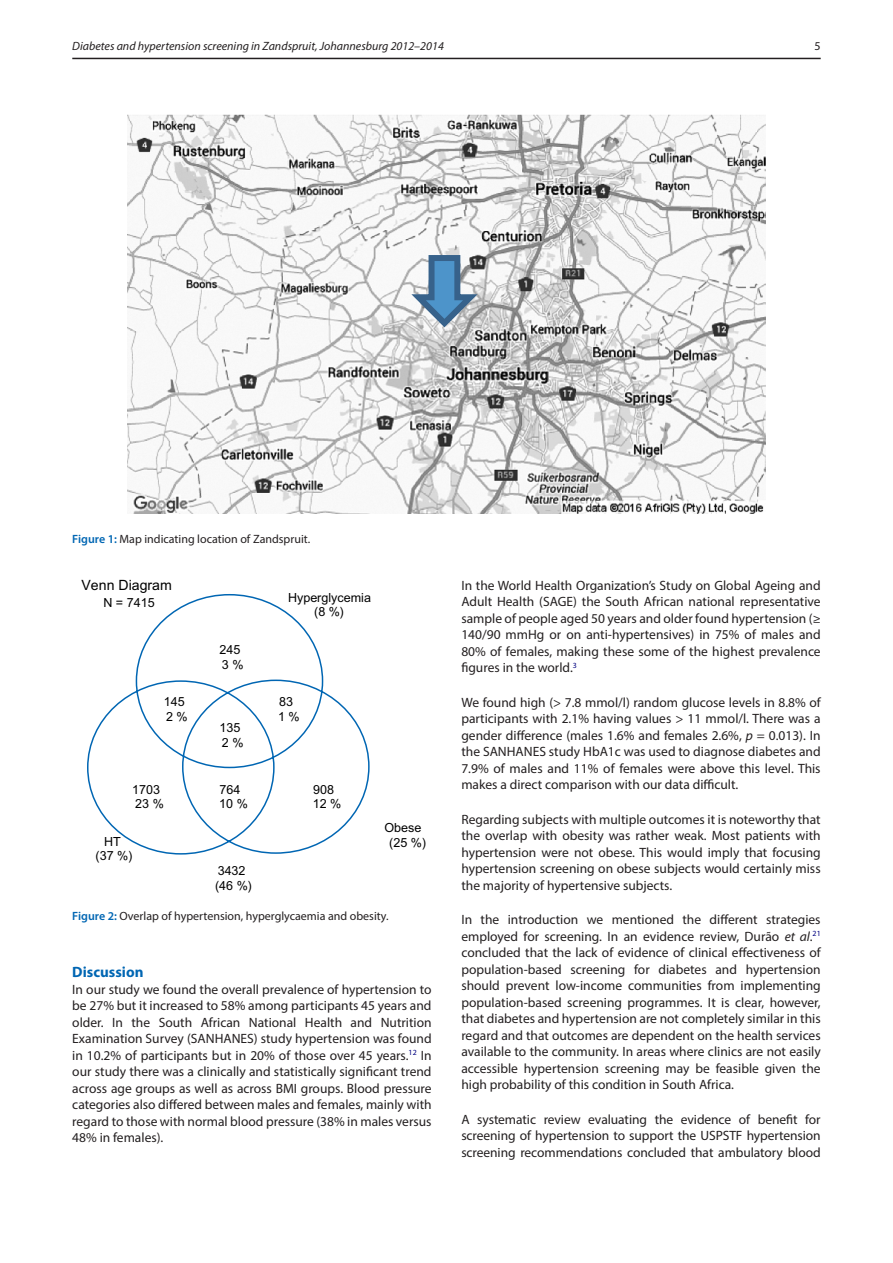
<style>
.page{position:relative;width:893px;height:1263px;background:#fff}
.page>*{position:absolute;margin:0;border:0;box-sizing:border-box;transform-origin:0 0}
.t1{font:700 15px "Myriad Pro";color:#0166b3}
.t2{font:14.1px "Arial";color:#000}
.t3{font:13.5px/16.5px "Myriad Pro";color:#231f20;text-align:justify}
.t4{font:12.6px/14.9px "Arial";color:#000}
.t5{font:12px "Myriad Pro";color:#231f20}
.t6{font:italic 12px "Myriad Pro";color:#231f20}
.s1{font-weight:600;color:#0166b3}
.s2{font-style:italic}
</style>
<div class="page">
<hr style="left:72px;top:58px;width:749px;height:1px;background:#231f20">
<img style="left:128px;top:115px;width:637px;height:399px">
<svg style="left:410px;top:252px;width:75px;height:80px"></svg>
<svg style="left:87px;top:594px;width:283px;height:261px"></svg>
<p class="t6" style="left:72px;top:39px;width:373px">Diabetes and hypertension screening in Zandspruit, Johannesburg 2012–2014</p>
<p class="t5" style="left:814px;top:39px;width:8px">5</p>
<p class="t5" style="left:72px;top:531px;width:239px"><span class="s1">Figure 1:</span> Map indicating location of Zandspruit.</p>
<p class="t2" style="left:82px;top:576px;width:92px">Venn Diagram</p>
<p class="t4" style="left:103px;top:595px;width:53px">N = 7415</p>
<p class="t4" style="left:288px;top:590px;width:85px">Hyperglycemia</p>
<p class="t4" style="left:314px;top:604px;width:32px">(8 %)</p>
<p class="t4" style="left:220px;top:642px;width:26px">245<br>3 %</p>
<p class="t4" style="left:164px;top:694px;width:26px">145<br>2 %</p>
<p class="t4" style="left:278px;top:694px;width:23px">83<br>1 %</p>
<p class="t4" style="left:220px;top:720px;width:26px">135<br>2 %</p>
<p class="t4" style="left:104px;top:834px;width:18px">HT</p>
<p class="t4" style="left:132px;top:782px;width:33px">1703<br>23 %</p>
<p class="t4" style="left:96px;top:848px;width:38px">(37 %)</p>
<p class="t4" style="left:219px;top:782px;width:30px">764<br>10 %</p>
<p class="t4" style="left:313px;top:782px;width:30px">908<br>12 %</p>
<p class="t4" style="left:215px;top:863px;width:38px">3432 (46 %)</p>
<p class="t4" style="left:384px;top:820px;width:39px">Obese</p>
<p class="t4" style="left:389px;top:835px;width:38px">(25 %)</p>
<p class="t5" style="left:72px;top:909px;width:318px"><span class="s1">Figure 2:</span> Overlap of hypertension, hyperglycaemia and obesity.</p>
<p class="t1" style="left:72px;top:962px;width:73px">Discussion</p>
<p class="t3" style="left:72px;top:981px;width:361px">In our study we found the overall prevalence of hypertension to be 27% but it increased to 58% among participants 45 years and older. In the South African National Health and Nutrition Examination Survey (SANHANES) study hypertension was found in 10.2% of participants but in 20% of those over 45 years.<sup>12</sup> In our study there was a clinically and statistically significant trend across age groups as well as across BMI groups. Blood pressure categories also differed between males and females, mainly with regard to those with normal blood pressure (38% in males versus 48% in females).</p>
<p class="t3" style="left:461px;top:576px;width:361px">In the World Health Organization’s Study on Global Ageing and Adult Health (SAGE) the South African national representative sample of people aged 50 years and older found hypertension (≥ 140/90 mmHg or on anti-hypertensives) in 75% of males and 80% of females, making these some of the highest prevalence figures in the world.<sup>3</sup></p>
<p class="t3" style="left:461px;top:693px;width:361px">We found high (&gt; 7.8 mmol/l) random glucose levels in 8.8% of participants with 2.1% having values &gt; 11 mmol/l. There was a gender difference (males 1.6% and females 2.6%, <span class="s2">p</span> = 0.013). In the SANHANES study HbA1c was used to diagnose diabetes and 7.9% of males and 11% of females were above this level. This makes a direct comparison with our data difficult.</p>
<p class="t3" style="left:461px;top:810px;width:361px">Regarding subjects with multiple outcomes it is noteworthy that the overlap with obesity was rather weak. Most patients with hypertension were not obese. This would imply that focusing hypertension screening on obese subjects would certainly miss the majority of hypertensive subjects.</p>
<p class="t3" style="left:461px;top:911px;width:361px">In the introduction we mentioned the different strategies employed for screening. In an evidence review, Durão <span class="s2">et al</span>.<sup>21 </sup>concluded that the lack of evidence of clinical effectiveness of population-based screening for diabetes and hypertension should prevent low-income communities from implementing population-based screening programmes. It is clear, however, that diabetes and hypertension are not completely similar in this regard and that outcomes are dependent on the health services available to the community. In areas where clinics are not easily accessible hypertension screening may be feasible given the high probability of this condition in South Africa.</p>
<p class="t3" style="left:461px;top:1110px;width:361px">A systematic review evaluating the evidence of benefit for screening of hypertension to support the USPSTF hypertension screening recommendations concluded that ambulatory blood</p>
</div>
